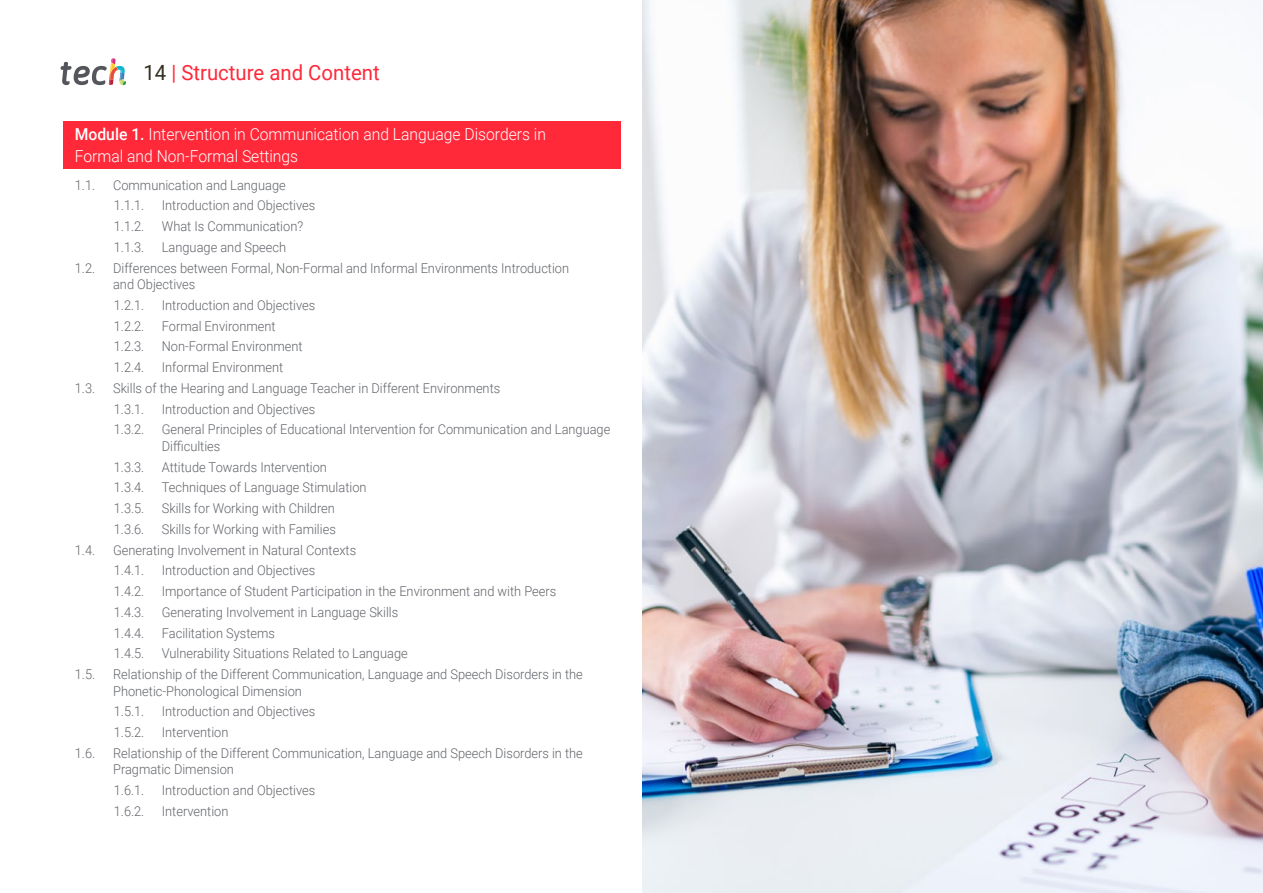
<style>
.page{position:relative;width:1263px;height:893px;background:#fff}
.page>*{position:absolute;margin:0;border:0;box-sizing:border-box;transform-origin:0 0}
.t1{font:21px "Roboto";color:#ff293a}
.t2{font:300 16.5px/22.5px "Roboto";color:#fff;scale:.95 1}
.t3{font:300 13.5px/16.5px "Roboto";color:#61646a;scale:.95 1}
.s1{color:#312e20}
.s2{font-weight:500}
</style>
<div class="page">
<div style="left:64px;top:121px;width:557px;height:48px;background:#ff293a"></div>
<svg style="left:61px;top:58px;width:65px;height:28px"></svg>
<img style="left:642px;top:0;width:621px;height:893px">
<h1 class="t1" style="left:144px;top:57px;width:238px"><span class="s1">14</span> | Structure and Content</h1>
<p class="t2" style="left:75px;top:122px;width:497px"><span class="s2">Module 1.</span> Intervention in Communication and Language Disorders in<br>Formal and Non-Formal Settings</p>
<p class="t3" style="left:75px;top:176px;width:23px">1.1.</p>
<p class="t3" style="left:113px;top:174px;width:183px;line-height:20.7px">Communication and Language<br>1.1.1.</p>
<p class="t3" style="left:162px;top:197px;width:163px">Introduction and Objectives</p>
<p class="t3" style="left:114px;top:218px;width:34px">1.1.2.</p>
<p class="t3" style="left:162px;top:218px;width:150px">What Is Communication?</p>
<p class="t3" style="left:114px;top:238px;width:34px">1.1.3.</p>
<p class="t3" style="left:162px;top:238px;width:132px">Language and Speech</p>
<p class="t3" style="left:75px;top:259px;width:23px">1.2.</p>
<p class="t3" style="left:113px;top:259px;width:482px">Differences between Formal, Non-Formal and Informal Environments Introduction and Objectives</p>
<p class="t3" style="left:114px;top:296px;width:34px">1.2.1.</p>
<p class="t3" style="left:162px;top:296px;width:163px">Introduction and Objectives</p>
<p class="t3" style="left:114px;top:317px;width:34px">1.2.2.</p>
<p class="t3" style="left:162px;top:317px;width:121px">Formal Environment</p>
<p class="t3" style="left:114px;top:338px;width:34px">1.2.3.</p>
<p class="t3" style="left:162px;top:338px;width:150px">Non-Formal Environment</p>
<p class="t3" style="left:114px;top:359px;width:34px">1.2.4.</p>
<p class="t3" style="left:162px;top:359px;width:129px">Informal Environment</p>
<p class="t3" style="left:75px;top:379px;width:23px">1.3.</p>
<p class="t3" style="left:113px;top:377px;width:409px;line-height:20.7px">Skills of the Hearing and Language Teacher in Different Environments<br>1.3.1.</p>
<p class="t3" style="left:162px;top:400px;width:163px">Introduction and Objectives</p>
<p class="t3" style="left:114px;top:421px;width:34px">1.3.2.</p>
<p class="t3" style="left:162px;top:421px;width:474px">General Principles of Educational Intervention for Communication and Language<br>Difficulties</p>
<p class="t3" style="left:114px;top:458px;width:34px">1.3.3.</p>
<p class="t3" style="left:162px;top:458px;width:175px">Attitude Towards Intervention</p>
<p class="t3" style="left:114px;top:479px;width:34px">1.3.4.</p>
<p class="t3" style="left:162px;top:479px;width:217px">Techniques of Language Stimulation</p>
<p class="t3" style="left:114px;top:500px;width:34px">1.3.5.</p>
<p class="t3" style="left:162px;top:500px;width:184px">Skills for Working with Children</p>
<p class="t3" style="left:114px;top:520px;width:34px">1.3.6.</p>
<p class="t3" style="left:162px;top:520px;width:185px">Skills for Working with Families</p>
<p class="t3" style="left:75px;top:541px;width:23px">1.4.</p>
<p class="t3" style="left:113px;top:539px;width:257px;line-height:20.7px">Generating Involvement in Natural Contexts<br>1.4.1.</p>
<p class="t3" style="left:162px;top:562px;width:163px">Introduction and Objectives</p>
<p class="t3" style="left:114px;top:583px;width:34px">1.4.2.</p>
<p class="t3" style="left:162px;top:583px;width:417px">Importance of Student Participation in the Environment and with Peers</p>
<p class="t3" style="left:114px;top:603px;width:34px">1.4.3.</p>
<p class="t3" style="left:162px;top:603px;width:250px">Generating Involvement in Language Skills</p>
<p class="t3" style="left:114px;top:624px;width:34px">1.4.4.</p>
<p class="t3" style="left:162px;top:624px;width:121px">Facilitation Systems</p>
<p class="t3" style="left:114px;top:645px;width:34px">1.4.5.</p>
<p class="t3" style="left:162px;top:645px;width:260px">Vulnerability Situations Related to Language</p>
<p class="t3" style="left:75px;top:666px;width:23px">1.5.</p>
<p class="t3" style="left:113px;top:666px;width:496px">Relationship of the Different Communication, Language and Speech Disorders in the<br>Phonetic-Phonological Dimension</p>
<p class="t3" style="left:114px;top:703px;width:34px">1.5.1.</p>
<p class="t3" style="left:162px;top:703px;width:163px">Introduction and Objectives</p>
<p class="t3" style="left:114px;top:724px;width:34px">1.5.2.</p>
<p class="t3" style="left:162px;top:724px;width:72px">Intervention</p>
<p class="t3" style="left:75px;top:744px;width:23px">1.6.</p>
<p class="t3" style="left:113px;top:744px;width:496px">Relationship of the Different Communication, Language and Speech Disorders in the<br>Pragmatic Dimension</p>
<p class="t3" style="left:114px;top:782px;width:34px">1.6.1.</p>
<p class="t3" style="left:162px;top:782px;width:163px">Introduction and Objectives</p>
<p class="t3" style="left:114px;top:802px;width:34px">1.6.2.</p>
<p class="t3" style="left:162px;top:802px;width:72px">Intervention</p>
</div>
